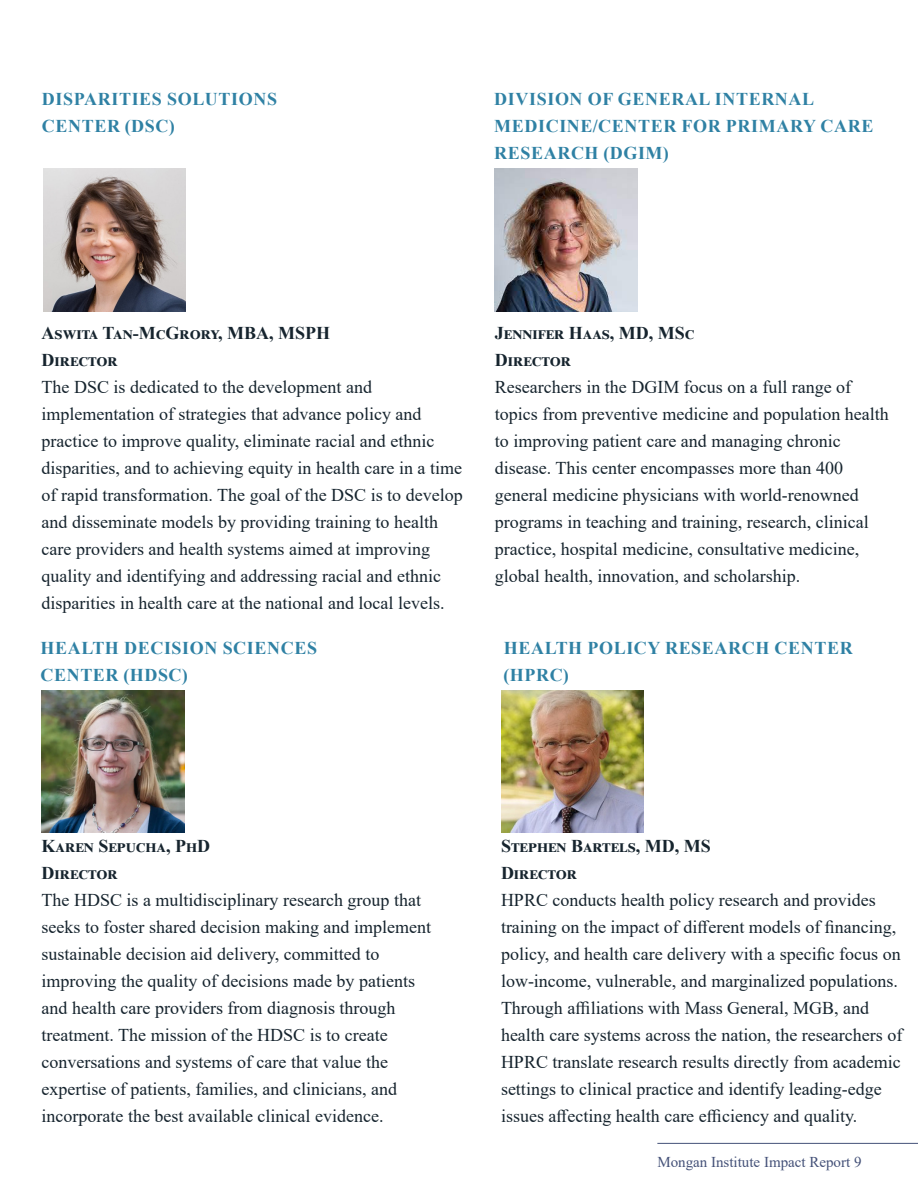
<style>
.page{position:relative;width:918px;height:1188px;background:#fff}
.page>*{position:absolute;margin:0;border:0;box-sizing:border-box;transform-origin:0 0}
.Body_Text{font:18px/27px "Times New Roman";color:#16242e}
.Body_Text-2{font:700 18px/27px "Times New Roman";letter-spacing:.035em;color:#2f81a4}
.Body_Text-3{font:700 18px "Times New Roman";letter-spacing:.025em;color:#16242e}
.Body_Text-4{font:700 18px "Times New Roman";color:#16242e}
.Body_Text-5{font:700 18px "Times New Roman";letter-spacing:.005em;color:#16242e}
.t1{font:15px "Times New Roman";color:#445178}
</style>
<div class="page">
<hr style="left:657px;top:1143px;width:261px;height:1px;background:#445178">
<img style="left:43px;top:169px;width:143px;height:142px">
<img style="left:495px;top:169px;width:142px;height:142px">
<img style="left:42px;top:690px;width:142px;height:143px">
<img style="left:501px;top:690px;width:143px;height:143px">
<p class="Body_Text-2" style="left:42px;top:85px;width:237px">DISPARITIES SOLUTIONS</p>
<p class="Body_Text-2" style="left:42px;top:112px;width:134px">CENTER (DSC)</p>
<p class="Body_Text-2" style="left:494px;top:85px;width:381px">DIVISION OF GENERAL INTERNAL<br>MEDICINE/CENTER FOR PRIMARY CARE<br>RESEARCH (DGIM)</p>
<p class="Body_Text-4" style="left:42px;top:320px;width:290px">Aswita Tan-McGrory, MBA, MSPH</p>
<p class="Body_Text-3" style="left:42px;top:347px;width:75px">Director</p>
<p class="Body_Text" style="left:42px;top:373px;width:423px">The DSC is dedicated to the development and implementation of strategies that advance policy and practice to improve quality, eliminate racial and ethnic disparities, and to achieving equity in health care in a time of rapid transformation. The goal of the DSC is to develop and disseminate models by providing training to health care providers and health systems aimed at improving quality and identifying and addressing racial and ethnic disparities in health care at the national and local levels.</p>
<p class="Body_Text-2" style="left:40px;top:634px;width:278px">HEALTH DECISION SCIENCES<br>CENTER (HDSC)</p>
<p class="Body_Text-5" style="left:495px;top:320px;width:201px">Jennifer Haas, MD, MSc</p>
<p class="Body_Text-3" style="left:495px;top:347px;width:75px">Director</p>
<p class="Body_Text" style="left:495px;top:373px;width:395px">Researchers in the DGIM focus on a full range of topics from preventive medicine and population health to improving patient care and managing chronic disease. This center encompasses more than 400 general medicine physicians with world-renowned programs in teaching and training, research, clinical practice, hospital medicine, consultative medicine, global health, innovation, and scholarship.</p>
<p class="Body_Text-2" style="left:503px;top:634px;width:351px">HEALTH POLICY RESEARCH CENTER (HPRC)</p>
<p class="Body_Text-3" style="left:42px;top:833px;width:170px">Karen Sepucha, PhD</p>
<p class="Body_Text-3" style="left:42px;top:860px;width:75px">Director</p>
<p class="Body_Text" style="left:42px;top:886px;width:391px">The HDSC is a multidisciplinary research group that seeks to foster shared decision making and implement sustainable decision aid delivery, committed to improving the quality of decisions made by patients and health care providers from diagnosis through treatment. The mission of the HDSC is to create conversations and systems of care that value the expertise of patients, families, and clinicians, and incorporate the best available clinical evidence.</p>
<p class="Body_Text-3" style="left:501px;top:833px;width:211px">Stephen Bartels, MD, MS</p>
<p class="Body_Text-3" style="left:501px;top:860px;width:75px">Director</p>
<p class="Body_Text" style="left:501px;top:886px;width:403px">HPRC conducts health policy research and provides training on the impact of different models of financing, policy, and health care delivery with a specific focus on low-income, vulnerable, and marginalized populations.<br>Through affiliations with Mass General, MGB, and health care systems across the nation, the researchers of HPRC translate research results directly from academic settings to clinical practice and identify leading-edge issues affecting health care efficiency and quality.</p>
<p class="t1" style="left:657px;top:1151px;width:206px">Mongan Institute Impact Report 9</p>
</div>
